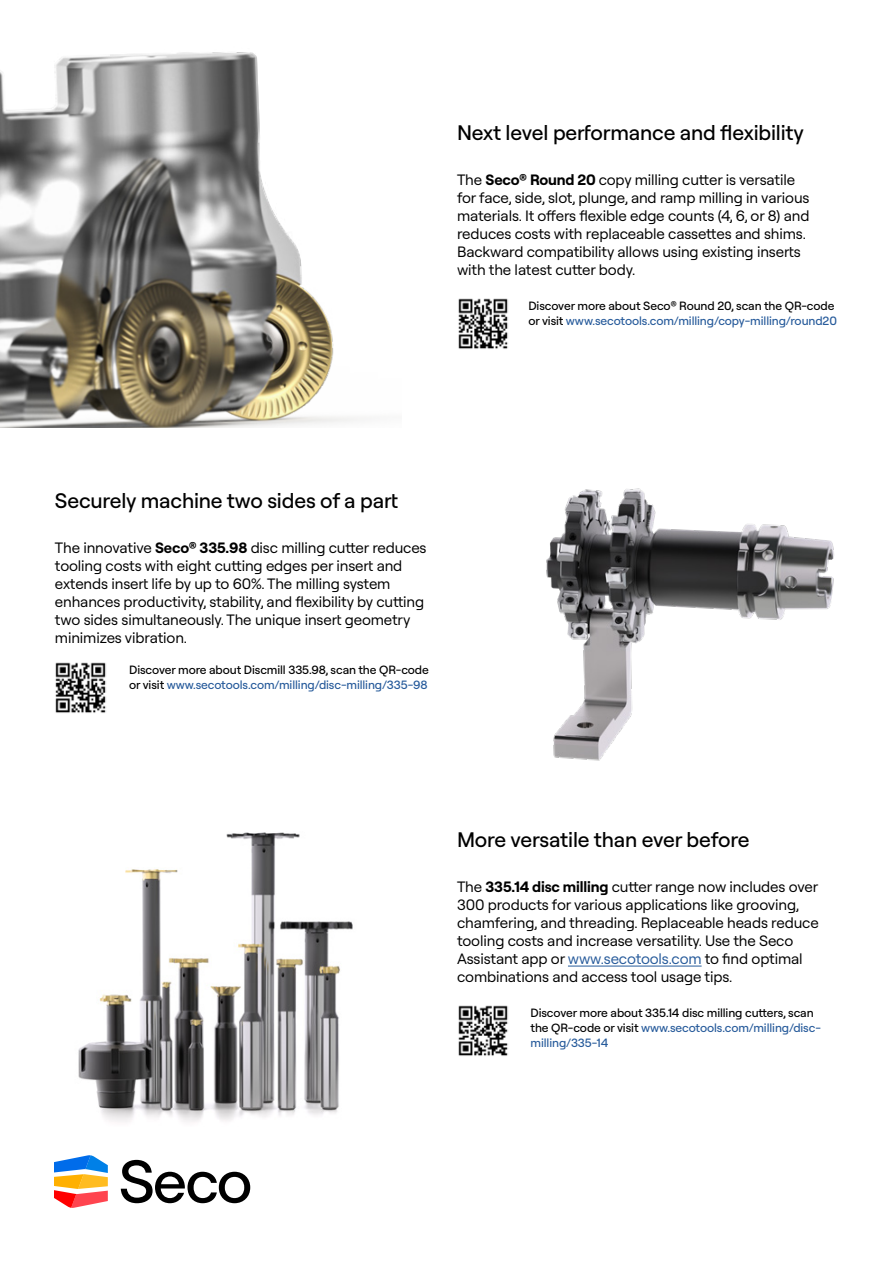
<style>
.page{position:relative;width:893px;height:1263px;background:#fff}
.page>*{position:absolute;margin:0;border:0;box-sizing:border-box;transform-origin:0 0}
.t1{font:500 21px "Roobert PRO";letter-spacing:-.01em;color:#000}
.t2{font:15px/18px "Roobert PRO";letter-spacing:-.01em;color:#000}
.t3{font:500 12px/15px "Roobert PRO";letter-spacing:-.01em;color:#000}
.s1{font-weight:700}
.s2{color:#275b9b}
</style>
<div class="page">
<img style="left:458px;top:298px;width:50px;height:51px">
<img style="left:458px;top:1005px;width:50px;height:51px">
<img style="left:55px;top:662px;width:51px;height:51px">
<img style="left:546px;top:488px;width:288px;height:273px">
<img style="left:78px;top:832px;width:275px;height:290px">
<img style="left:0;top:52px;width:364px;height:375px">
<hr style="left:568px;top:966px;width:134px;height:1px;background:#275b9b">
<svg style="left:121px;top:1160px;width:129px;height:43px"></svg>
<svg style="left:54px;top:1155px;width:54px;height:53px"></svg>
<h1 class="t1" style="left:457px;top:118px;width:348px">Next level performance and flexibility</h1>
<p class="t2" style="left:457px;top:170px;width:354px">The <span class="s1">Seco® Round 20</span> copy milling cutter is versatile for face, side, slot, plunge, and ramp milling in various materials. It offers flexible edge counts (4, 6, or 8) and reduces costs with replaceable cassettes and shims.<br>Backward compatibility allows using existing inserts with the latest cutter body.</p>
<p class="t3" style="left:528px;top:297px;width:310px">Discover more about Seco® Round 20, scan the QR-code or visit <span class="s2">www.secotools.com/milling/copy-milling/round20</span></p>
<h1 class="t1" style="left:55px;top:486px;width:345px">Securely machine two sides of a part</h1>
<p class="t2" style="left:55px;top:538px;width:373px">The innovative <span class="s1">Seco® 335.98</span> disc milling cutter reduces tooling costs with eight cutting edges per insert and extends insert life by up to 60%. The milling system enhances productivity, stability, and flexibility by cutting two sides simultaneously. The unique insert geometry minimizes vibration.</p>
<p class="t3" style="left:129px;top:661px;width:301px">Discover more about Discmill 335.98, scan the QR-code or visit <span class="s2">www.secotools.com/milling/disc-milling/335-98</span></p>
<h1 class="t1" style="left:457px;top:825px;width:294px">More versatile than ever before</h1>
<p class="t2" style="left:457px;top:877px;width:363px">The <span class="s1">335.14 disc milling</span> cutter range now includes over 300 products for various applications like grooving, chamfering, and threading. Replaceable heads reduce tooling costs and increase versatility. Use the Seco Assistant app or <span class="s2">www.secotools.com</span> to find optimal combinations and access tool usage tips.</p>
<p class="t3" style="left:531px;top:1004px;width:292px">Discover more about 335.14 disc milling cutters, scan the QR-code or visit <span class="s2">www.secotools.com/milling/disc&shy;milling/335-14</span></p>
</div>
